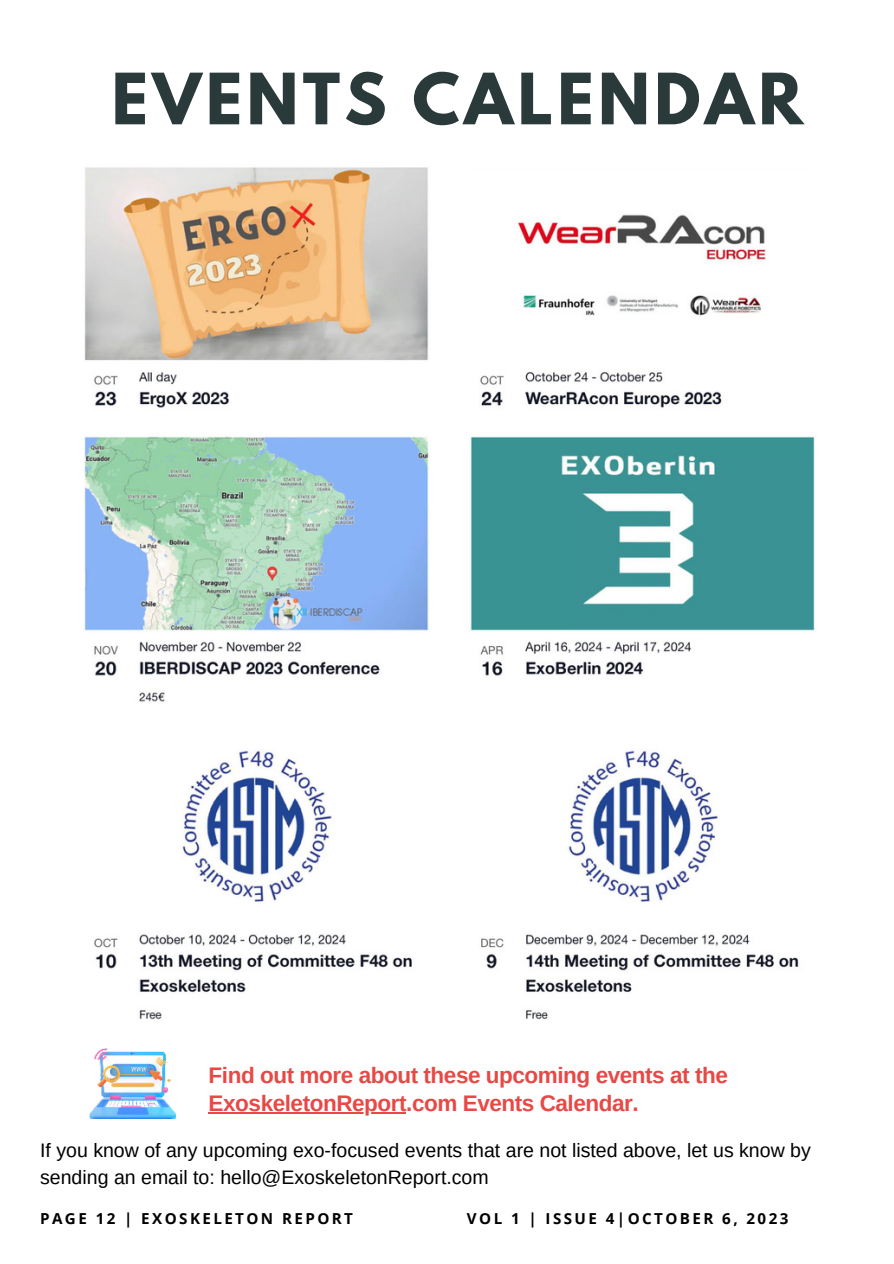
<style>
.page{position:relative;width:894px;height:1264px;background:#fff}
.page>*{position:absolute;margin:0;border:0;box-sizing:border-box;transform-origin:0 0}
.t1{font:700 62.55px "League Spartan";letter-spacing:.07em;color:#2a3a3a}
.t2{font:700 22.5px/28.2px "Arimo";letter-spacing:-.02em;color:#e64946}
.t3{font:19.5px/27px "Arimo";color:#000}
.t4{font:700 15.15px "Open Sans";letter-spacing:.16em;color:#000}
</style>
<div class="page">
<img style="left:89px;top:1048px;width:86px;height:70px">
<img style="left:84px;top:167px;width:731px;height:853px">
<hr style="left:208px;top:1112px;width:198px;height:1px;background:#e64946">
<h1 class="t1" style="left:112px;top:50px;width:693px">EVENTS CALENDAR</h1>
<p class="t2" style="left:208px;top:1061px;width:520px">Find out more about these upcoming events at the<br>ExoskeletonReport.com Events Calendar.</p>
<p class="t3" style="left:40px;top:1136px;width:772px">If you know of any upcoming exo-focused events that are not listed above, let us know by sending an email to: hello@ExoskeletonReport.com</p>
<p class="t4" style="left:467px;top:1207px;width:323px">VOL 1 | ISSUE 4|OCTOBER 6, 2023</p>
<p class="t4" style="left:40px;top:1207px;width:314px">PAGE 12 | EXOSKELETON REPORT</p>
</div>
